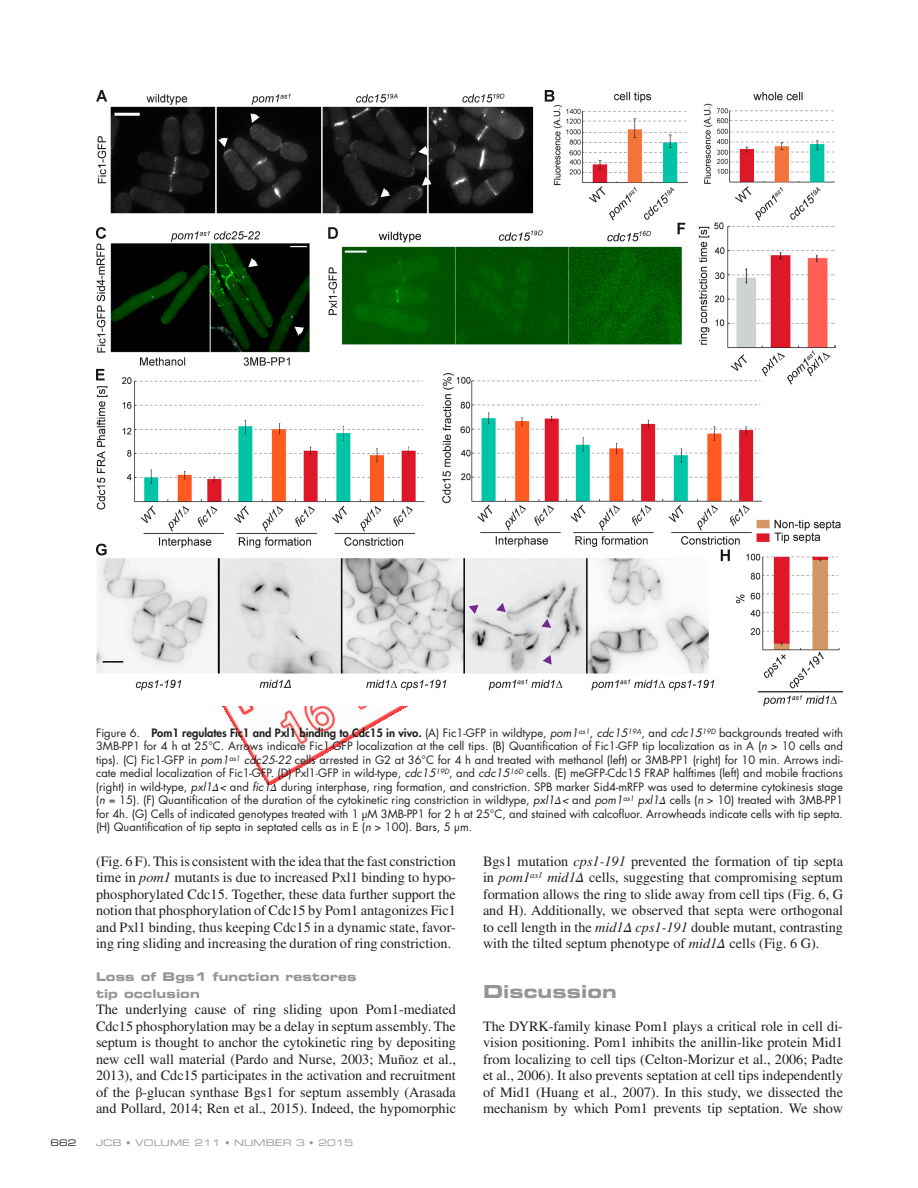
<style>
.page{position:relative;width:918px;height:1188px;background:#fff}
.page>*{position:absolute;margin:0;border:0;box-sizing:border-box;transform-origin:0 0}
.S1{font:18px "Eurostile LT Std Bold Ex 2";letter-spacing:.005em;color:#939598}
.Flush_Left{font:14.25px/16.5px "Times LT Std";color:#231f20;text-align:justify}
.Para_Text{font:14.25px/16.5px "Times LT Std";color:#231f20;text-align:justify}
.S2{font:12px/16.5px "Eurostile LT Std Bold Ex 2";letter-spacing:.005em;color:#939598}
.fig_p{font:11.25px/13.5px "Futura Std";color:#231f20;text-align:justify}
.t1{font:9px "Eurostile LT Std Ex 2";letter-spacing:.01em;color:#939598}
.pageFolio{font:9px "Eurostile LT Std Ex 2";color:#231f20}
.s1{font-weight:800}
.s2{font-weight:800;font-style:italic}
.s3{font-style:italic}
.s4{font-family:"STIX General";font-style:italic}
.s5{font-family:"STIX General"}
</style>
<div class="page">
<img style="left:222px;top:706px;width:186px;height:79px">
<img style="left:96px;top:90px;width:747px;height:615px">
<p class="fig_p" style="left:96px;top:726px;width:749px">Figure 6. <span class="s1">Pom1 regulates Fic1 and Pxl1 binding to Cdc15 in vivo</span><span class="s2">.</span> (A) Fic1-GFP in wildtype, <span class="s3">pom1</span><sup>as1</sup>, <span class="s3">cdc15</span><sup>19A</sup>, and <span class="s3">cdc15</span><sup>19D</sup> backgrounds treated with 3MB-PP1 for 4 h at 25°C. Arrows indicate Fic1-GFP localization at the cell tips. (B) Quantification of Fic1-GFP tip localization as in A (<span class="s3">n</span> &gt; 10 cells and tips). (C) Fic1-GFP in <span class="s3">pom1</span><sup>as1</sup> <span class="s3">cdc25-22</span> cells arrested in G2 at 36°C for 4 h and treated with methanol (left) or 3MB-PP1 (right) for 10 min. Arrows indi&shy;cate medial localization of Fic1-GFP. (D) Pxl1-GFP in wild-type, <span class="s3">cdc15</span><sup>19D</sup>, and <span class="s3">cdc15</span><sup>16D</sup> cells. (E) meGFP-Cdc15 FRAP halftimes (left) and mobile fractions (right) in wild-type, <span class="s3">pxl1</span><span class="s4">Δ</span><span class="s3">&lt;</span> and <span class="s3">fic1</span><span class="s4">Δ</span> during interphase, ring formation, and constriction. SPB marker Sid4-mRFP was used to determine cytokinesis stage (<span class="s3">n</span> = 15). (F) Quantification of the duration of the cytokinetic ring constriction in wildtype, <span class="s3">pxl1</span><span class="s4">Δ</span><span class="s3">&lt;</span> and <span class="s3">pom1</span><sup>as1</sup> <span class="s3">pxl1</span><span class="s4">Δ</span> cells (<span class="s3">n</span> &gt; 10) treated with 3MB-PP1 for 4h. (G) Cells of indicated genotypes treated with 1 µM 3MB-PP1 for 2 h at 25°C, and stained with calcofluor. Arrowheads indicate cells with tip septa. (H) Quantification of tip septa in septated cells as in E (<span class="s3">n</span> &gt; 100). Bars, 5 µm.</p>
<p class="Para_Text" style="left:96px;top:852px;width:362px">(Fig. 6 F). This is consistent with the idea that the fast constriction time in <span class="s3">pom1</span> mutants is due to increased Pxl1 binding to hypo&shy;phosphorylated Cdc15. Together, these data further support the notion that phosphorylation of Cdc15 by Pom1 antagonizes Fic1 and Pxl1 binding, thus keeping Cdc15 in a dynamic state, favor&shy;ing ring sliding and increasing the duration of ring constriction.</p>
<p class="S2" style="left:96px;top:968px;width:262px">Loss of Bgs1 function restores tip occlusion</p>
<p class="Flush_Left" style="left:96px;top:1001px;width:362px">The underlying cause of ring sliding upon Pom1-mediated Cdc15 phosphorylation may be a delay in septum assembly. The septum is thought to anchor the cytokinetic ring by depositing new cell wall material (Pardo and Nurse, 2003; Muñoz et al., 2013), and Cdc15 participates in the activation and recruitment of the <span class="s5">β</span>-glucan synthase Bgs1 for septum assembly (Arasada and Pollard, 2014; Ren et al., 2015). Indeed, the hypomorphic</p>
<p class="pageFolio" style="left:50px;top:1136px;width:28px">662</p>
<p class="t1" style="left:96px;top:1136px;width:259px">JCB • VOLUME 211 • NUMBER 3 • 2015</p>
<p class="Flush_Left" style="left:483px;top:852px;width:362px">Bgs1 mutation <span class="s3">cps1-191</span> prevented the formation of tip septa in <span class="s3">pom1</span><sup>as1</sup> <span class="s3">mid1</span><span class="s4">Δ</span> cells, suggesting that compromising septum formation allows the ring to slide away from cell tips (Fig. 6, G and H). Additionally, we observed that septa were orthogonal to cell length in the <span class="s3">mid1</span><span class="s4">Δ</span> <span class="s3">cps1-191</span> double mutant, contrasting with the tilted septum phenotype of <span class="s3">mid1</span><span class="s4">Δ</span> cells (Fig. 6 G).</p>
<p class="S1" style="left:483px;top:978px;width:135px">Discussion</p>
<p class="Flush_Left" style="left:483px;top:1017px;width:362px">The DYRK-family kinase Pom1 plays a critical role in cell di&shy;vision positioning. Pom1 inhibits the anillin-like protein Mid1 from localizing to cell tips (Celton-Morizur et al., 2006; Padte et al., 2006). It also prevents septation at cell tips independently of Mid1 (Huang et al., 2007). In this study, we dissected the mechanism by which Pom1 prevents tip septation. We show</p>
</div>
